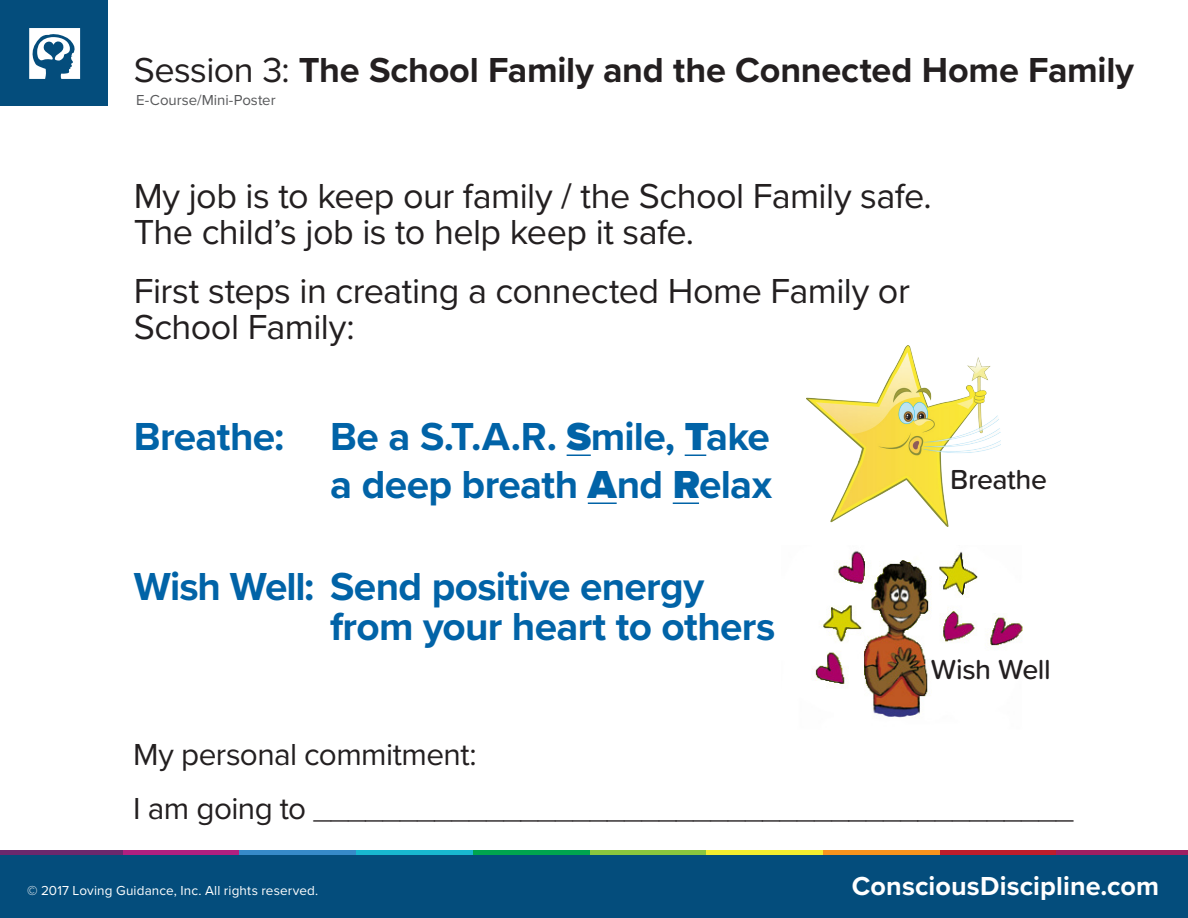
<style>
.page{position:relative;width:1188px;height:918px;background:#fff}
.page>*{position:absolute;margin:0;border:0;box-sizing:border-box;transform-origin:0 0}
.t1{font:700 40.5px/48px "Proxima Nova";letter-spacing:-.015em;color:#0163a7;text-align:right}
.t2{font:36px/36px "Proxima Nova";letter-spacing:-.015em;color:#231f20}
.t3{font:700 36px "Proxima Nova";letter-spacing:-.005em;color:#231f20}
.t4{font:300 31.5px "Proxima Nova";color:#231f20}
.t5{font:31.5px "Proxima Nova";letter-spacing:-.02em;color:#231f20}
.t6{font:500 28.5px "Proxima Soft";letter-spacing:-.015em;color:#231f20}
.t7{font:700 27px "Proxima Nova";letter-spacing:.005em;color:#fff}
.t8{font:15px "Proxima Nova";letter-spacing:-.005em;color:#57585a}
.t9{font:13.5px "Proxima Nova";letter-spacing:.01em;color:#fff}
.s1{font-weight:400}
.s2{font-weight:900}
</style>
<div class="page">
<div style="left:0;top:850px;width:123px;height:5px;background:#6b286d"></div>
<div style="left:123px;top:850px;width:116px;height:5px;background:#b02080"></div>
<div style="left:240px;top:850px;width:116px;height:5px;background:#378ac9"></div>
<div style="left:356px;top:850px;width:117px;height:5px;background:#18b8d0"></div>
<div style="left:473px;top:850px;width:117px;height:5px;background:#00a54f"></div>
<div style="left:590px;top:850px;width:116px;height:5px;background:#8bc63e"></div>
<div style="left:707px;top:850px;width:116px;height:5px;background:#f4ed2f"></div>
<div style="left:823px;top:850px;width:117px;height:5px;background:#f7931d"></div>
<div style="left:940px;top:850px;width:116px;height:5px;background:#be1d2c"></div>
<div style="left:1057px;top:850px;width:131px;height:5px;background:#9e1f62"></div>
<div style="left:0;top:855px;width:1188px;height:63px;background:#044d7c"></div>
<svg style="left:567px;top:455px;width:24px;height:1px"></svg>
<svg style="left:685px;top:455px;width:21px;height:1px"></svg>
<svg style="left:588px;top:503px;width:29px;height:1px"></svg>
<svg style="left:673px;top:503px;width:26px;height:1px"></svg>
<div style="left:0;top:0;width:108px;height:105px;background:#044d7c"></div>
<svg style="left:29px;top:28px;width:51px;height:51px"></svg>
<img style="left:811px;top:550px;width:212px;height:168px">
<img style="left:807px;top:346px;width:194px;height:180px">
<p class="t3" style="left:134px;top:44px;width:1002px"><span class="s1">Session 3:</span> The School Family and the Connected Home Family</p>
<p class="t8" style="left:136px;top:89px;width:141px">E-Course/Mini-Poster</p>
<p class="t2" style="left:134px;top:177px;width:799px">My job is to keep our family / the School Family safe.</p>
<p class="t2" style="left:134px;top:213px;width:562px">The child’s job is to help keep it safe.</p>
<p class="t2" style="left:134px;top:271px;width:778px">First steps in creating a connected Home Family or<br>School Family:</p>
<p class="t1" style="left:134px;top:411px;width:640px">Breathe: Be a S.T.A.R. <span class="s2">S</span>mile, <span class="s2">T</span>ake a deep breath <span class="s2">A</span>nd <span class="s2">R</span>elax</p>
<p class="t1" style="left:330px;top:565px;width:447px;line-height:40.5px;text-align:left;text-indent:-196px">Wish Well: Send positive energy from your heart to others</p>
<p class="t6" style="left:950px;top:458px;width:98px">Breathe</p>
<p class="t6" style="left:931px;top:648px;width:121px">Wish Well</p>
<p class="t5" style="left:133px;top:731px;width:345px">My personal commitment:</p>
<p class="t4" style="left:133px;top:785px;width:942px"><span class="s1">I am going to</span> ____________________________________________</p>
<p class="t9" style="left:27px;top:880px;width:293px">© 2017 Loving Guidance, Inc. All rights reserved.</p>
<p class="t7" style="left:852px;top:866px;width:309px">ConsciousDiscipline.com</p>
</div>
